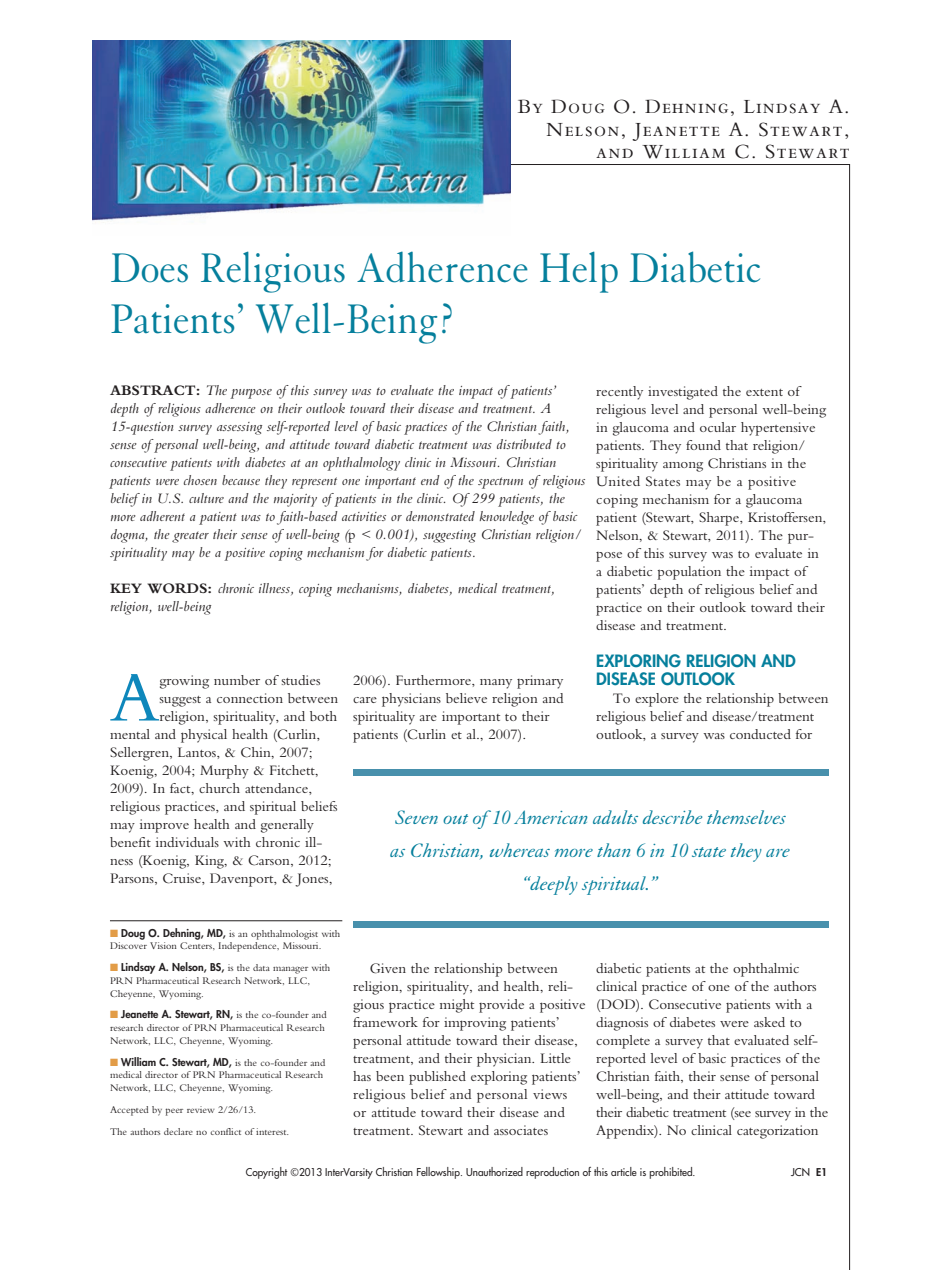
<style>
.page{position:relative;width:946px;height:1270px;background:#fff}
.page>*{position:absolute;margin:0;border:0;box-sizing:border-box;transform-origin:0 0}
.t1{font:72.9px "Bembo";color:#0e87bb}
.t2{font:45px/51px "Granjon";color:#057f9c;scale:.9 1}
.t3{font:italic 21px/33px "Granjon";letter-spacing:-.005em;color:#057f9c;text-align:center}
.t4{font:21px/22.5px "Bembo SC";letter-spacing:.065em;color:#231f20;text-align:right}
.t5{font:800 16.5px/18px "Futura";color:#057f9c}
.t6{font:15px/18px "Bembo";color:#231f20}
.t7{font:italic 15px/18px "Bembo";color:#231f20}
.t8{font:10.5px/12.8px "Bembo";color:#231f20}
.t9{font:10.5px "Futura";color:#231f20;scale:.95 1}
.t10{font:10.5px "Futura";color:#231f20}
.s1{font-weight:700;font-style:normal}
.s2{font-style:normal}
.s3{color:#e29c47}
.s4{font-family:"Futura";font-weight:800}
.s5{font-family:"Lucida Grande"}
.s6{font-weight:800}
</style>
<div class="page">
<img style="left:93px;top:41px;width:417px;height:182px">
<hr style="left:110px;top:920px;width:232px;height:1px;background:#231f20">
<div style="left:353px;top:921px;width:475px;height:7px;background:#4890ac"></div>
<div style="left:353px;top:769px;width:475px;height:6px;background:#4890ac"></div>
<p class="t4" style="left:517px;top:96px;width:333px">By Doug O. Dehning, Lindsay A.<br>Nelson, Jeanette A. Stewart, and William C. Stewart</p>
<p class="t2" style="left:110px;top:244px;width:725px">Does Religious Adherence Help Diabetic<br>Patients’ Well-Being?</p>
<p class="t7" style="left:110px;top:381px;width:477px"><span class="s1">ABSTRACT:</span> The purpose of this survey was to evaluate the impact of patients’ depth of religious adherence on their outlook toward their disease and treatment. A 15-question survey assessing self-reported level of basic practices of the Christian faith, sense of personal well-being, and attitude toward diabetic treatment was distributed to consecutive patients with diabetes at an ophthalmology clinic in Missouri. Christian patients were chosen because they represent one important end of the spectrum of religious belief in U.S. culture and the majority of patients in the clinic. Of 299 patients, the more adherent a patient was to faith-based activities or demonstrated knowledge of basic dogma, the greater their sense of well-being (<span class="s2">p</span> &lt; 0.001), suggesting Christian religion/ spirituality may be a positive coping mechanism for diabetic patients.</p>
<p class="t7" style="left:110px;top:579px;width:446px"><span class="s1">KEY WORDS:</span> chronic illness, coping mechanisms, diabetes, medical treatment, religion, well-being</p>
<p class="t6" style="left:596px;top:382px;width:232px">recently investigated the extent of religious level and personal well-being in glaucoma and ocular hypertensive patients. They found that religion/ spirituality among Christians in the United States may be a positive coping mechanism for a glaucoma patient (Stewart, Sharpe, Kristoffersen, Nelson, &amp; Stewart, 2011). The pur&shy;pose of this survey was to evaluate in a diabetic population the impact of patients’ depth of religious belief and practice on their outlook toward their disease and treatment.</p>
<p class="t5" style="left:596px;top:651px;width:201px">EXPLORING RELIGION AND<br>DISEASE OUTLOOK</p>
<p class="t6" style="left:596px;top:688px;width:234px;text-indent:16px">To explore the relationship between religious belief and disease/treatment outlook, a survey was conducted for</p>
<p class="t1" style="left:110px;top:655px;width:51px">A</p>
<p class="t6" style="left:159px;top:670px;width:163px">growing number of studies</p>
<p class="t6" style="left:353px;top:670px;width:212px">2006). Furthermore, many primary care physicians believe religion and spirituality are important to their patients (Curlin et al., 2007).</p>
<p class="t6" style="left:159px;top:688px;width:180px">suggest a connection between</p>
<p class="t6" style="left:159px;top:706px;width:179px">religion, spirituality, and both</p>
<p class="t6" style="left:110px;top:724px;width:212px">mental and physical health (Curlin,</p>
<p class="t6" style="left:110px;top:742px;width:204px">Sellergren, Lantos, &amp; Chin, 2007;</p>
<p class="t6" style="left:110px;top:760px;width:210px">Koenig, 2004; Murphy &amp; Fitchett,</p>
<p class="t6" style="left:110px;top:778px;width:204px">2009). In fact, church attendance,</p>
<p class="t6" style="left:110px;top:796px;width:229px">religious practices, and spiritual beliefs</p>
<p class="t6" style="left:110px;top:814px;width:205px">may improve health and generally</p>
<p class="t6" style="left:110px;top:832px;width:214px">benefit individuals with chronic ill-</p>
<p class="t6" style="left:110px;top:850px;width:223px">ness (Koenig, King, &amp; Carson, 2012;</p>
<p class="t6" style="left:110px;top:868px;width:224px">Parsons, Cruise, Davenport, &amp; Jones,</p>
<p class="t3" style="left:391px;top:801px;width:401px">Seven out of 10 American adults describe themselves as Christian, whereas more than 6 in 10 state they are “deeply spiritual.”</p>
<p class="t8" style="left:110px;top:926px;width:232px"><span class="s3">■</span> <span class="s4">Doug O. Dehning, MD,</span> is an ophthalmologist with<br>Discover Vision Centers, Independence, Missouri.</p>
<p class="t8" style="left:110px;top:961px;width:222px"><span class="s3">■</span> <span class="s4">Lindsay A. Nelson, BS,</span> is the data manager with<br>PRN Pharmaceutical Research Network, LLC,<br>Cheyenne, Wyoming.</p>
<p class="t8" style="left:110px;top:1008px;width:218px"><span class="s3">■</span> <span class="s4">Jeanette A. Stewart, RN,</span> is the co-founder and research director of PRN Pharmaceutical Research<br>Network, LLC, Cheyenne, Wyoming.</p>
<p class="t8" style="left:110px;top:1055px;width:217px"><span class="s3">■</span> <span class="s4">William C. Stewart, MD,</span> is the co-founder and medical director of PRN Pharmaceutical Research<br>Network, LLC, Cheyenne, Wyoming.</p>
<p class="t8" style="left:110px;top:1098px;width:181px;line-height:21.8px">Accepted by peer review 2/26/13.<br>The authors declare no conflict of interest.</p>
<p class="t6" style="left:353px;top:958px;width:234px;text-indent:16px">Given the relationship between religion, spirituality, and health, reli&shy;gious practice might provide a positive framework for improving patients’ personal attitude toward their disease, treatment, and their physician. Little has been published exploring patients’ religious belief and personal views<br>or attitude toward their disease and treatment. Stewart and associates</p>
<p class="t6" style="left:596px;top:958px;width:234px">diabetic patients at the ophthalmic clinical practice of one of the authors (DOD). Consecutive patients with a diagnosis of diabetes were asked to complete a survey that evaluated self&shy;reported level of basic practices of the Christian faith, their sense of personal well-being, and their attitude toward their diabetic treatment (see survey in the Appendix). No clinical categorization</p>
<p class="t9" style="left:246px;top:1165px;width:475px">Copyright <span class="s5">©</span>2013 InterVarsity Christian Fellowship. Unauthorized reproduction of this article is prohibited.</p>
<p class="t10" style="left:791px;top:1165px;width:38px">JCN <span class="s6">E1</span></p>
</div>
